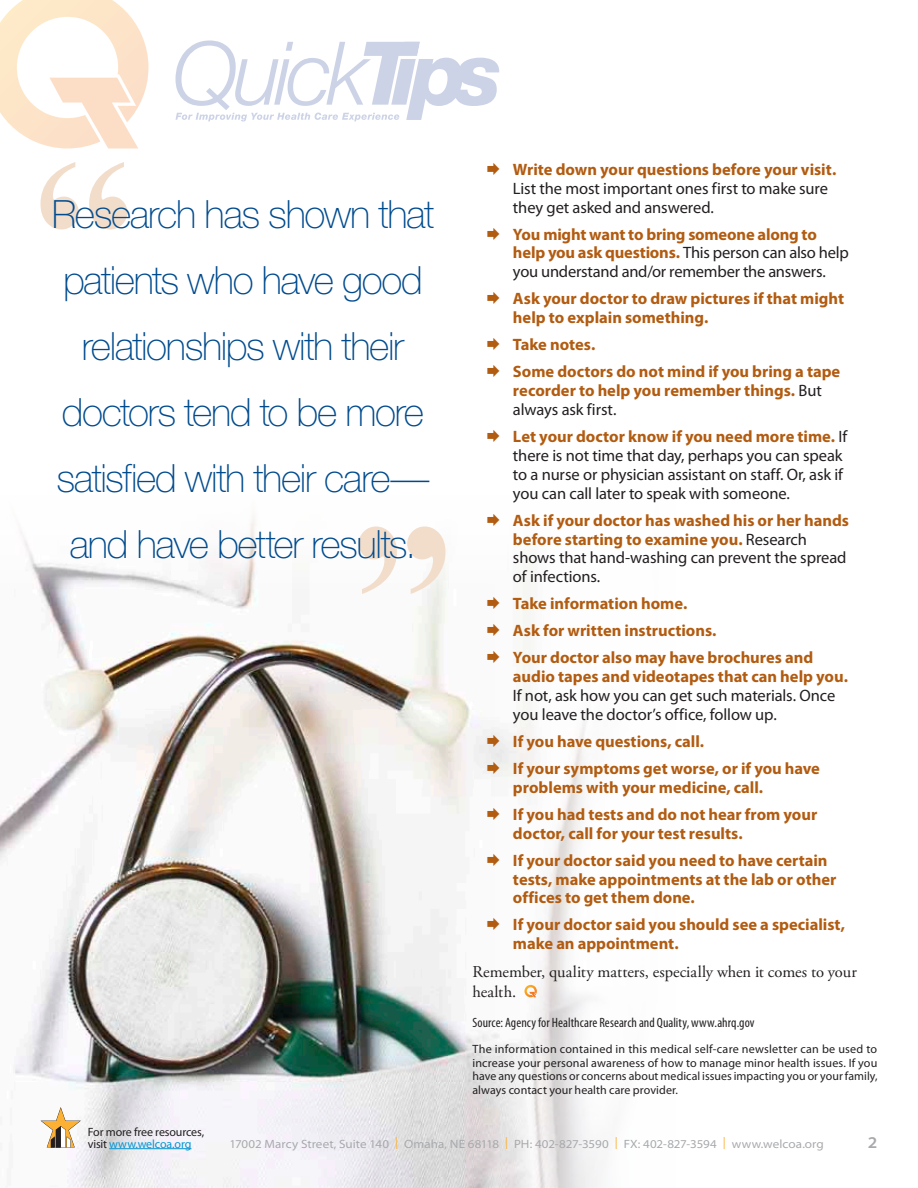
<style>
.page{position:relative;width:918px;height:1188px;background:#fff}
.page>*{position:absolute;margin:0;border:0;box-sizing:border-box;transform-origin:0 0}
.t1{font:100 39px/66px "Helvetica Neue";letter-spacing:-.035em;color:#004b8e;text-align:center}
.t2{font:700 16.5px/18.9px "Myriad Pro";color:#b25c11}
.t3{font:16.5px/18.9px "Myriad Pro";letter-spacing:-.01em;color:#231f20}
.t4{font:16.5px/19.8px "Adobe Garamond Pro";color:#231f20}
.t5{font:600 semi-expanded 16.5px "Myriad Pro";color:#a7a9ac}
.t6{font:condensed 13.5px "Myriad Pro";letter-spacing:.005em;color:#231f20}
.t7{font:12px/13.5px "Myriad Pro";color:#231f20}
.t8{font:semi-expanded 12px "Myriad Pro";letter-spacing:.005em;color:#a7a9ac}
.s1{font-weight:700;color:#b25c11}
.s2{font-weight:400;color:#231f20}
.s3{color:#0695d3}
.s4{color:#fcb034}
</style>
<div class="page">
<img style="left:0;top:518px;width:601px;height:670px">
<svg style="left:524px;top:985px;width:13px;height:12px"></svg>
<svg style="left:41px;top:162px;width:86px;height:67px"></svg>
<svg style="left:359px;top:527px;width:87px;height:67px"></svg>
<svg style="left:0;top:0;width:148px;height:148px"></svg>
<svg style="left:176px;top:40px;width:324px;height:81px"></svg>
<hr style="left:109px;top:1148px;width:82px;height:1px;background:#0695d3">
<svg style="left:40px;top:1107px;width:41px;height:41px"></svg>
<svg style="left:487px;top:518px;width:30px;height:9px"></svg>
<svg style="left:487px;top:597px;width:30px;height:13px"></svg>
<svg style="left:487px;top:624px;width:30px;height:13px"></svg>
<svg style="left:487px;top:651px;width:30px;height:13px"></svg>
<svg style="left:487px;top:735px;width:30px;height:13px"></svg>
<svg style="left:487px;top:762px;width:30px;height:13px"></svg>
<svg style="left:487px;top:808px;width:30px;height:13px"></svg>
<svg style="left:487px;top:854px;width:30px;height:13px"></svg>
<svg style="left:487px;top:918px;width:30px;height:13px"></svg>
<h1 class="t1" style="left:52px;top:181px;width:384px">Research has shown that patients who have good relationships with their doctors tend to be more satisfied with their care— and have better results.</h1>
<p class="t2" style="left:513px;top:159px;width:325px">Write down your questions before your visit.</p>
<p class="t3" style="left:513px;top:178px;width:317px">List the most important ones first to make sure they get asked and answered.</p>
<p class="t3" style="left:513px;top:224px;width:337px"><span class="s1">You might want to bring someone along to help you ask questions.</span> This person can also help you understand and/or remember the answers.</p>
<p class="t2" style="left:513px;top:289px;width:333px">Ask your doctor to draw pictures if that might help to explain something.</p>
<p class="t2" style="left:513px;top:331px;width:329px;line-height:27px">Take notes.<br>Some doctors do not mind if you bring a tape</p>
<p class="t2" style="left:513px;top:381px;width:310px">recorder to help you remember things. <span class="s2">But always ask first.</span></p>
<p class="t3" style="left:513px;top:427px;width:336px"><span class="s1">Let your doctor know if you need more time.</span> If there is not time that day, perhaps you can speak to a nurse or physician assistant on staff. Or, ask if you can call later to speak with someone.</p>
<p class="t2" style="left:513px;top:510px;width:338px">Ask if your doctor has washed his or her hands before starting to examine you. <span class="s2">Research shows that hand-washing can prevent the spread of infections.</span></p>
<p class="t2" style="left:513px;top:590px;width:302px;line-height:27px">Take information home.<br>Ask for written instructions.<br>Your doctor also may have brochures and</p>
<p class="t2" style="left:513px;top:667px;width:336px">audio tapes and videotapes that can help you.</p>
<p class="t3" style="left:513px;top:686px;width:324px">If not, ask how you can get such materials. Once you leave the doctor’s office, follow up.</p>
<p class="t2" style="left:513px;top:727px;width:309px;line-height:27px">If you have questions, call.<br>If your symptoms get worse, or if you have</p>
<p class="t2" style="left:513px;top:773px;width:306px;line-height:27px">problems with your medicine, call.<br>If you had tests and do not hear from your</p>
<p class="t2" style="left:513px;top:819px;width:316px;line-height:27px">doctor, call for your test results.<br>If your doctor said you need to have certain</p>
<p class="t2" style="left:513px;top:869px;width:325px">tests, make appointments at the lab or other offices to get them done.</p>
<p class="t2" style="left:513px;top:915px;width:334px">If your doctor said you should see a specialist, make an appointment.</p>
<p class="t4" style="left:472px;top:963px;width:386px">Remember, quality matters, especially when it comes to your health.</p>
<p class="t6" style="left:473px;top:1014px;width:284px">Source: Agency for Healthcare Research and Quality, www.ahrq.gov</p>
<p class="t7" style="left:472px;top:1042px;width:407px;text-align:justify">The information contained in this medical self-care newsletter can be used to increase your personal awareness of how to manage minor health issues. If you have any questions or concerns about medical issues impacting you or your family, always contact your health care provider.</p>
<p class="t7" style="left:88px;top:1125px;width:118px;line-height:12px">For more free resources, visit <span class="s3">www.welcoa.org</span></p>
<p class="t8" style="left:230px;top:1137px;width:596px">17002 Marcy Street, Suite 140 <span class="s4">|</span> Omaha, NE 68118 <span class="s4">|</span> PH: 402-827-3590 <span class="s4">|</span> FX: 402-827-3594 <span class="s4">|</span> www.welcoa.org</p>
<p class="t5" style="left:868px;top:1133px;width:11px">2</p>
</div>
